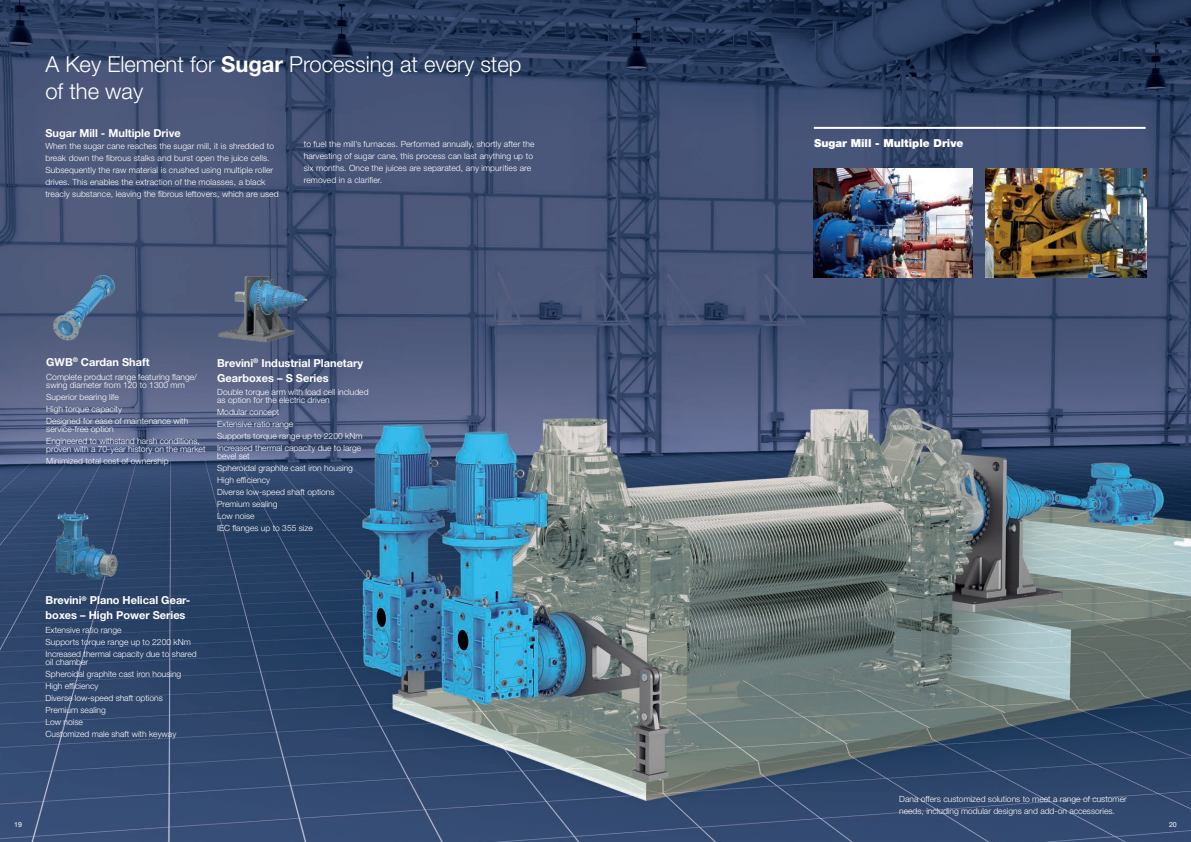
<style>
.page{position:relative;width:1191px;height:842px;background:#fff}
.page>*{position:absolute;margin:0;border:0;box-sizing:border-box;transform-origin:0 0}
.t1{font:300 22px/27px "Helvetica Neue LT Std";color:#fff}
.t2{font:700 11px/15px "Helvetica Neue LT Std";color:#fff}
.t3{font:900 11px "Helvetica Neue LT Std";color:#fff}
.t4{font:300 8.5px/12px "Helvetica Neue LT Std";color:#fff}
.t5{font:7px "Helvetica Neue";color:#fff}
.s1{font-weight:700}
</style>
<div class="page">
<img style="left:0;top:0;width:1191px;height:842px">
<img style="left:813px;top:168px;width:159px;height:109px">
<hr style="left:814px;top:127px;width:331px;height:2px;background:#fff">
<img style="left:985px;top:169px;width:161px;height:109px">
<img style="left:49px;top:274px;width:69px;height:68px">
<img style="left:36px;top:507px;width:95px;height:79px">
<img style="left:215px;top:270px;width:94px;height:74px">
<h1 class="t1" style="left:45px;top:51px;width:478px">A Key Element for <span class="s1">Sugar</span> Processing at every step of the way</h1>
<p class="t2" style="left:45px;top:125px;width:137px">Sugar Mill - Multiple Drive</p>
<p class="t4" style="left:45px;top:140px;width:235px">When the sugar cane reaches the sugar mill, it is shredded to break down the fibrous stalks and burst open the juice cells.<br>Subsequently the raw material is crushed using multiple roller drives. This enables the extraction of the molasses, a black treacly substance, leaving the fibrous leftovers, which are used</p>
<p class="t4" style="left:304px;top:138px;width:232px">to fuel the mill’s furnaces. Performed annually, shortly after the</p>
<p class="t3" style="left:814px;top:136px;width:151px">Sugar Mill - Multiple Drive</p>
<p class="t4" style="left:304px;top:150px;width:231px">harvesting of sugar cane, this process can last anything up to six months. Once the juices are separated, any impurities are removed in a clarifier.</p>
<p class="t2" style="left:46px;top:354px;width:105px">GWB<sup>®</sup> Cardan Shaft</p>
<p class="t4" style="left:46px;top:373px;width:152px;line-height:8px">Complete product range featuring flange/ swing diameter from 120 to 1300 mm</p>
<p class="t4" style="left:46px;top:391px;width:144px">Superior bearing life<br>High torque capacity<br>Designed for ease of maintenance with</p>
<p class="t4" style="left:46px;top:423px;width:155px">service-free option<br>Engineered to withstand harsh conditions,</p>
<p class="t4" style="left:46px;top:443px;width:161px">proven with a 70-year history on the market<br>Minimized total cost of ownership</p>
<p class="t2" style="left:217px;top:355px;width:147px">Brevini<sup>®</sup> Industrial Planetary<br>Gearboxes – S Series</p>
<p class="t4" style="left:217px;top:388px;width:153px;line-height:8px">Double torque arm with load cell included as option for the electric driven</p>
<p class="t4" style="left:217px;top:406px;width:147px">Modular concept<br>Extensive ratio range<br>Supports torque range up to 2200 kNm<br>Increased thermal capacity due to large</p>
<p class="t4" style="left:217px;top:450px;width:137px">bevel set<br>Spheroidal graphite cast iron housing<br>High efficiency<br>Diverse low-speed shaft options<br>Premium sealing<br>Low noise<br>IEC flanges up to 355 size</p>
<p class="t2" style="left:46px;top:593px;width:146px">Brevini<sup>®</sup> Plano Helical Gear&shy;boxes – High Power Series</p>
<p class="t4" style="left:46px;top:624px;width:153px">Extensive ratio range<br>Supports torque range up to 2200 kNm<br>Increased thermal capacity due to shared</p>
<p class="t4" style="left:46px;top:656px;width:137px">oil chamber<br>Spheroidal graphite cast iron housing<br>High efficiency<br>Diverse low-speed shaft options<br>Premium sealing<br>Low noise<br>Customized male shaft with keyway</p>
<p class="t4" style="left:899px;top:793px;width:229px">Dana offers customized solutions to meet a range of customer needs, including modular designs and add-on accessories.</p>
<p class="t5" style="left:14px;top:820px;width:9px">19</p>
<p class="t5" style="left:1169px;top:820px;width:9px">20</p>
</div>
